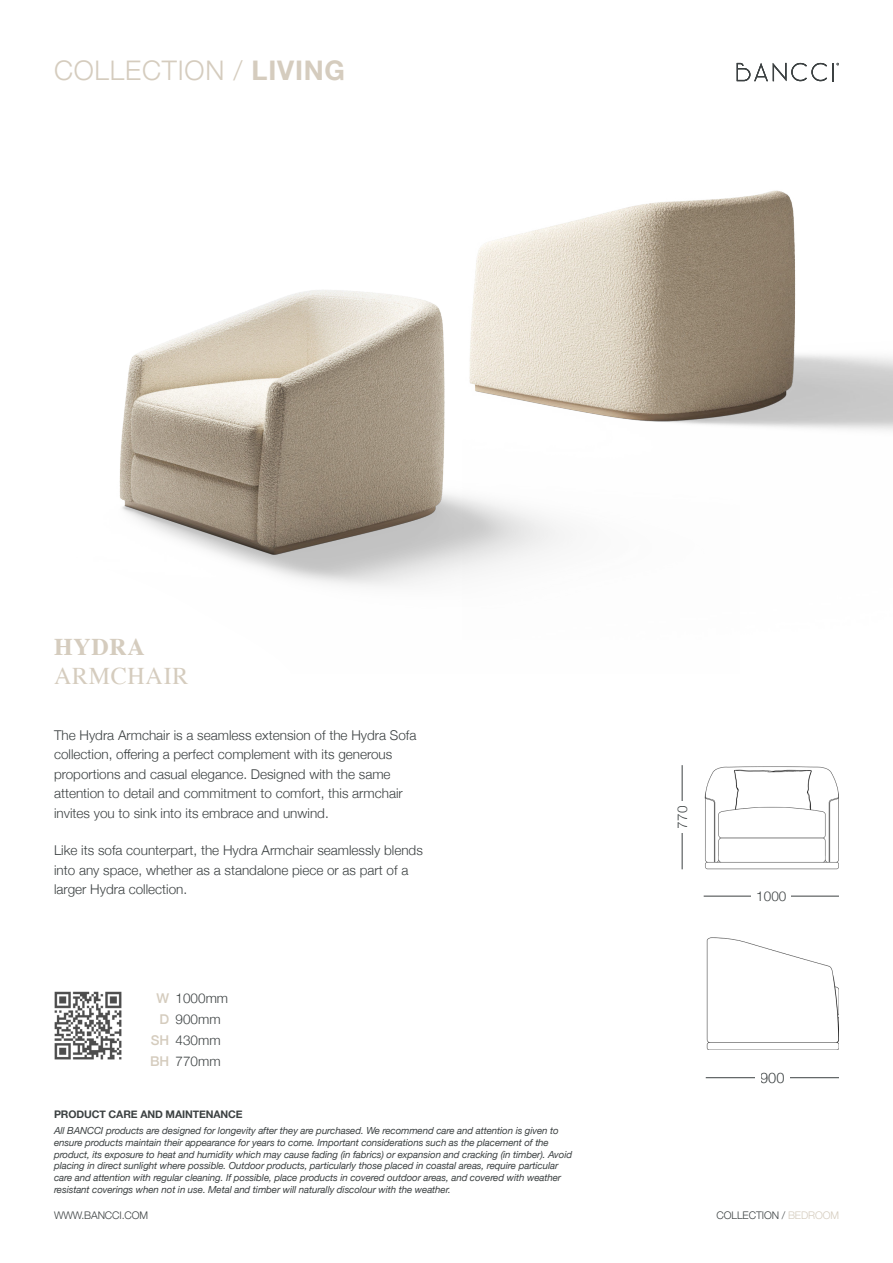
<style>
.page{position:relative;width:893px;height:1263px;background:#fff}
.page>*{position:absolute;margin:0;border:0;box-sizing:border-box;transform-origin:0 0}
.t1{font:300 27px "Helvetica Neue";letter-spacing:.03em;color:#d5ccbe}
.t2{font:24px "Times";letter-spacing:.03em;color:#d5ccbe}
.t3{font:700 24px "Times";letter-spacing:.03em;color:#d5ccbe}
.t4{font:300 14.55px "Helvetica Neue";color:#3c4142}
.t5{font:300 13.5px/19.5px "Helvetica Neue";color:#3c4142}
.t6{font:500 13.5px/21px "Helvetica Neue";color:#d5ccbe;text-align:right}
.t7{font:300 10.5px "Helvetica Neue";letter-spacing:-.01em;color:#3c4142}
.t8{font:700 10.5px "Helvetica Neue";letter-spacing:-.01em;color:#3c4142}
.t9{font:italic 9.75px/11.7px "Helvetica Neue";letter-spacing:-.01em;color:#3c4142}
.s1{font-weight:700}
.s2{color:#d5ccbe}
</style>
<div class="page">
<img style="left:739px;top:190px;width:154px;height:241px">
<img style="left:119px;top:79px;width:620px;height:507px">
<img style="left:706px;top:937px;width:133px;height:113px">
<hr style="left:706px;top:1077px;width:133px;height:1px;background:#3c4142">
<div style="left:760px;top:1071px;width:24px;height:14px;background:#fff"></div>
<div style="left:784px;top:1071px;width:6px;height:14px;background:#fff"></div>
<div style="left:755px;top:1071px;width:5px;height:14px;background:#fff"></div>
<img style="left:704px;top:767px;width:135px;height:102px">
<hr style="left:704px;top:896px;width:135px;height:1px;background:#3c4142">
<div style="left:756px;top:889px;width:30px;height:14px;background:#fff"></div>
<div style="left:786px;top:889px;width:5px;height:14px;background:#fff"></div>
<div style="left:751px;top:889px;width:5px;height:14px;background:#fff"></div>
<hr style="left:682px;top:765px;width:1px;height:104px;background:#3c4142">
<div style="left:676px;top:806px;width:13px;height:22px;background:#fff"></div>
<div style="left:676px;top:801px;width:13px;height:5px;background:#fff"></div>
<div style="left:676px;top:828px;width:13px;height:5px;background:#fff"></div>
<img style="left:54px;top:991px;width:68px;height:69px">
<svg style="left:737px;top:63px;width:102px;height:18px"></svg>
<h1 class="t1" style="left:54px;top:61px;width:293px">COLLECTION / <span class="s1">LIVING</span></h1>
<h2 class="t3" style="left:54px;top:632px;width:92px">HYDRA</h2>
<h2 class="t2" style="left:54px;top:661px;width:136px">ARMCHAIR</h2>
<p class="t5" style="left:54px;top:726px;width:364px">The Hydra Armchair is a seamless extension of the Hydra Sofa collection, offering a perfect complement with its generous proportions and casual elegance. Designed with the same attention to detail and commitment to comfort, this armchair invites you to sink into its embrace and unwind.</p>
<h3 class="t5" style="left:54px;top:840px;width:370px">Like its sofa counterpart, the Hydra Armchair seamlessly blends into any space, whether as a standalone piece or as part of a larger Hydra collection.</h3>
<h3 class="t6" style="left:150px;top:987px;width:21px">W<br>D<br>SH<br>BH</h3>
<h3 class="t5" style="left:176px;top:988px;width:54px;line-height:21px">1000mm<br>900mm<br>430mm<br>770mm</h3>
<p class="t8" style="left:54px;top:1109px;width:190px">PRODUCT CARE AND MAINTENANCE</p>
<p class="t9" style="left:54px;top:1126px;width:520px">All BANCCI products are designed for longevity after they are purchased. We recommend care and attention is given to ensure products maintain their appearance for years to come. Important considerations such as the placement of the product, its exposure to heat and humidity which may cause fading (in fabrics) or expansion and cracking (in timber). Avoid placing in direct sunlight where possible. Outdoor products, particularly those placed in coastal areas, require particular care and attention with regular cleaning. If possible, place products in covered outdoor areas, and covered with weather resistant coverings when not in use. Metal and timber will naturally discolour with the weather.</p>
<h3 class="t5" style="left:674px;top:828px;width:24px;rotate:-90deg">770</h3>
<h3 class="t5" style="left:756px;top:888px;width:32px">1000</h3>
<h3 class="t4" style="left:760px;top:1072px;width:26px">900</h3>
<p class="t7" style="left:54px;top:1207px;width:96px">WWW.BANCCI.COM</p>
<p class="t7" style="left:717px;top:1211px;width:124px">COLLECTION / <span class="s2">BEDROOM</span></p>
</div>
